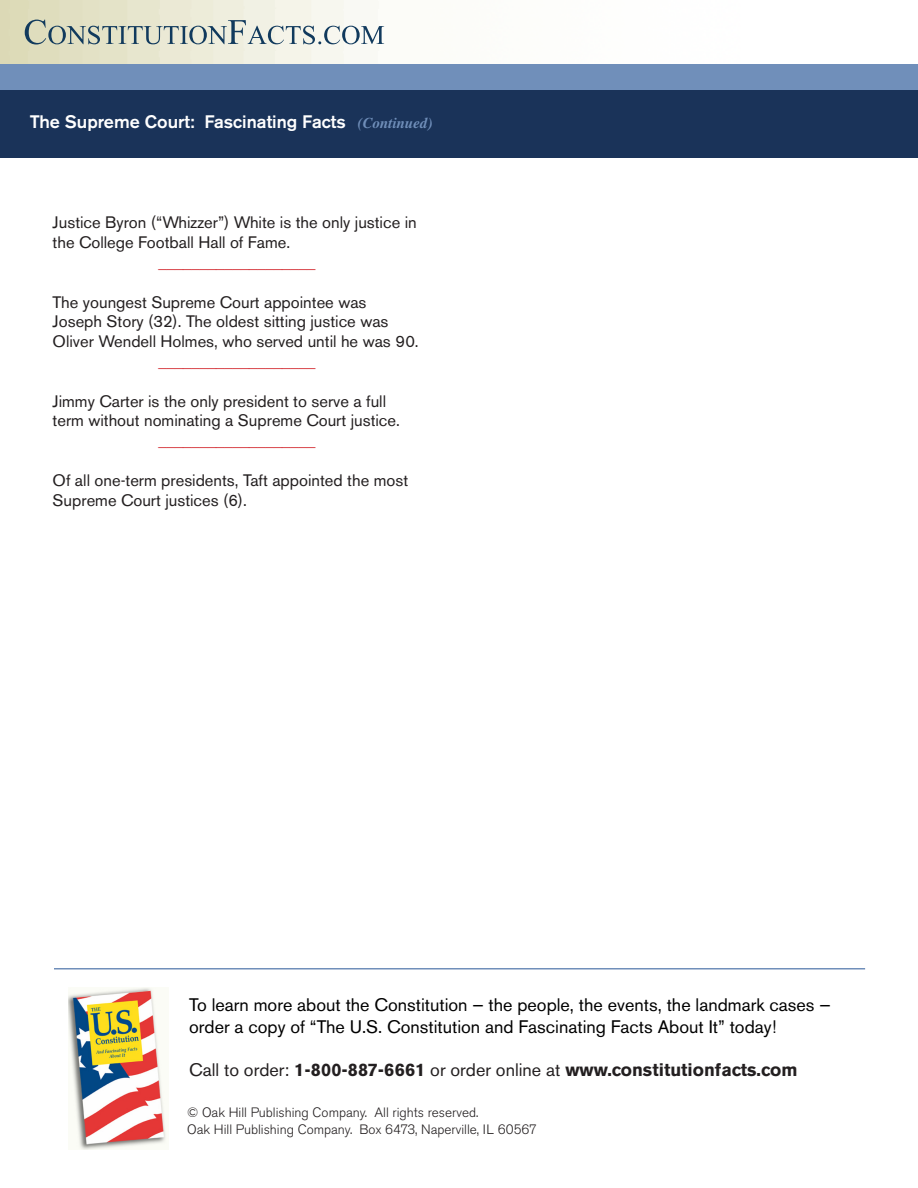
<style>
.page{position:relative;width:918px;height:1188px;background:#fff}
.page>*{position:absolute;margin:0;border:0;box-sizing:border-box;transform-origin:0 0}
.t1{font:18px "Akzidenz Grotesk BE";color:#000}
.t2{font:700 18px "Akzidenz Grotesk BE";color:#231f20}
.t3{font:500 18px "Akzidenz Grotesk BE";color:#fff}
.t4{font:16.5px/19.8px "Akzidenz Grotesk BE";color:#231f20}
.t5{font:16.5px "Akzidenz Grotesk BE";color:#d1232a}
.t6{font:italic 700 15px "Times";color:#708fba}
.t7{font:300 13.5px "Akzidenz Grotesk BE";color:#231f20}
.s1{font-weight:400}
</style>
<div class="page">
<svg style="left:25px;top:20px;width:359px;height:25px;background:#c1c8c0"></svg>
<div style="left:0;top:85px;width:918px;height:73px;background:#1a3359"></div>
<div style="left:0;top:64px;width:918px;height:26px;background:#708fba"></div>
<img style="left:69px;top:987px;width:98px;height:162px">
<hr style="left:54px;top:968px;width:811px;height:2px;background:#708fba">
<p class="t3" style="left:30px;top:110px;width:318px">The Supreme Court: Fascinating Facts</p>
<p class="t6" style="left:358px;top:114px;width:77px">(Continued)</p>
<p class="t4" style="left:53px;top:213px;width:366px">Justice Byron (“Whizzer”) White is the only justice in the College Football Hall of Fame.</p>
<p class="t5" style="left:159px;top:252px;width:158px">___________________</p>
<p class="t4" style="left:53px;top:292px;width:368px">The youngest Supreme Court appointee was<br>Joseph Story (32). The oldest sitting justice was<br>Oliver Wendell Holmes, who served until he was 90.</p>
<p class="t5" style="left:159px;top:351px;width:158px">___________________</p>
<p class="t4" style="left:53px;top:391px;width:349px">Jimmy Carter is the only president to serve a full term without nominating a Supreme Court justice.</p>
<p class="t5" style="left:159px;top:431px;width:158px">___________________</p>
<p class="t4" style="left:53px;top:470px;width:357px">Of all one-term presidents, Taft appointed the most<br>Supreme Court justices (6).</p>
<p class="t1" style="left:189px;top:994px;width:643px">To learn more about the Constitution — the people, the events, the landmark cases —</p>
<p class="t1" style="left:189px;top:1016px;width:589px">order a copy of “The U.S. Constitution and Fascinating Facts About It” today!</p>
<p class="t2" style="left:189px;top:1060px;width:610px"><span class="s1">Call to order:</span> 1-800-887-6661 <span class="s1">or order online at</span> www.constitutionfacts.com</p>
<p class="t7" style="left:187px;top:1105px;width:293px">© Oak Hill Publishing Company. All rights reserved.</p>
<p class="t7" style="left:187px;top:1121px;width:351px">Oak Hill Publishing Company. Box 6473, Naperville, IL 60567</p>
</div>
